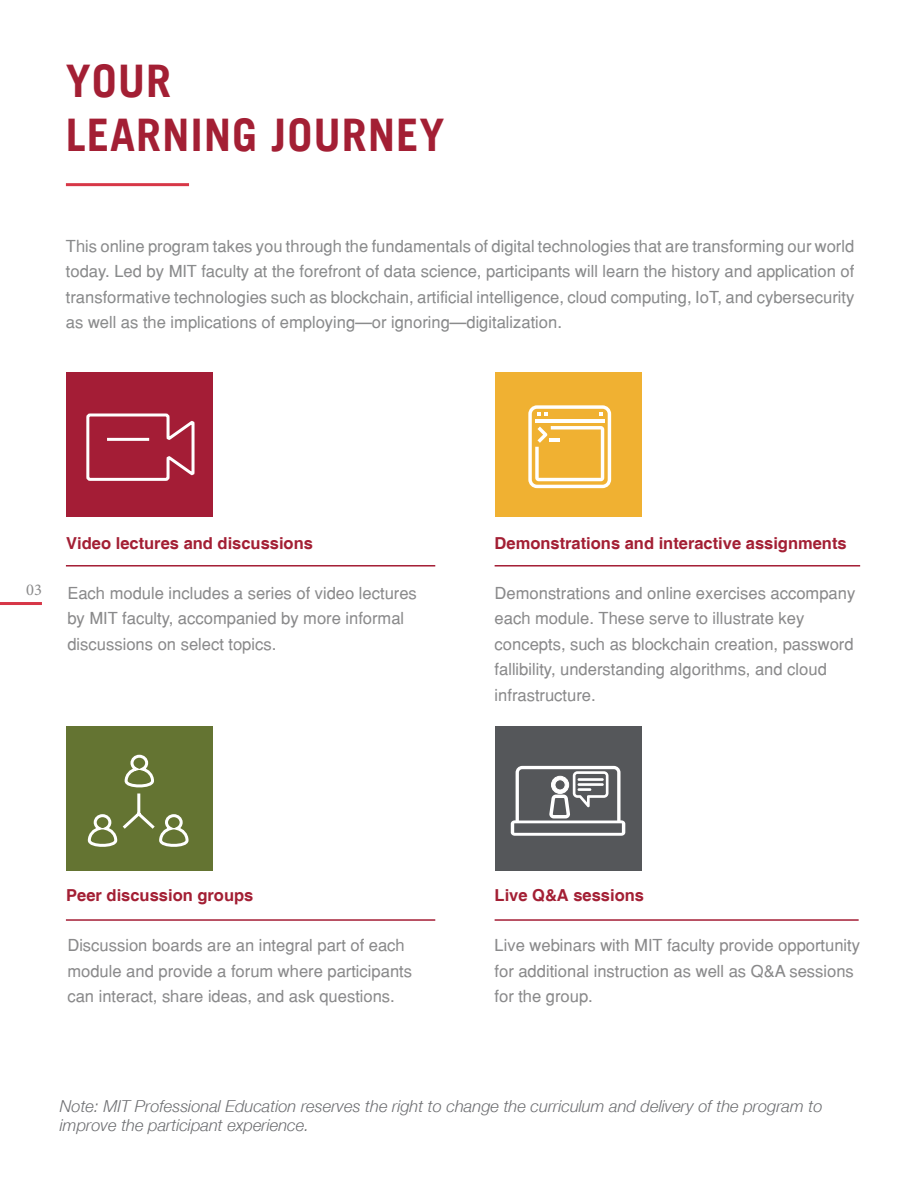
<style>
.page{position:relative;width:918px;height:1188px;background:#fff}
.page>*{position:absolute;margin:0;border:0;box-sizing:border-box;transform-origin:0 0}
.t1{font:700 45px/54px "Trade Gothic LT";letter-spacing:.02em;color:#a31f34}
.t2{font:16.5px/25.5px "Helvetica";color:#8a8a8b}
.t3{font:16.5px/25.5px "Helvetica";color:#8a8b8c;text-align:justify}
.t4{font:italic 16.5px/19.8px "Helvetica Neue";color:#6d6e71}
.t5{font:700 16.5px "Helvetica";color:#a31f34}
.t6{font:16.5px "Minion Pro";color:#8a8a8b}
</style>
<div class="page">
<hr style="left:66px;top:183px;width:123px;height:3px;background:#d73747">
<hr style="left:66px;top:565px;width:369px;height:2px;background:#a41d35">
<hr style="left:66px;top:919px;width:369px;height:2px;background:#a41d35">
<hr style="left:495px;top:565px;width:365px;height:2px;background:#a41d35">
<hr style="left:495px;top:919px;width:364px;height:2px;background:#a41d35">
<div style="left:66px;top:373px;width:147px;height:144px;background:#a41d36"></div>
<div style="left:66px;top:726px;width:147px;height:145px;background:#647432"></div>
<div style="left:495px;top:373px;width:146px;height:144px;background:#f0b132"></div>
<div style="left:495px;top:726px;width:146px;height:145px;background:#55575a"></div>
<svg style="left:86px;top:413px;width:109px;height:68px"></svg>
<svg style="left:87px;top:754px;width:102px;height:93px"></svg>
<svg style="left:511px;top:766px;width:114px;height:70px"></svg>
<svg style="left:528px;top:405px;width:83px;height:83px"></svg>
<hr style="left:549px;top:438px;width:10px;height:4px;background:#fff">
<hr style="left:0;top:602px;width:42px;height:3px;background:#d73747">
<h1 class="t1" style="left:66px;top:53px;width:380px">YOUR<br>LEARNING JOURNEY</h1>
<p class="t3" style="left:66px;top:233px;width:790px">This online program takes you through the fundamentals of digital technologies that are transforming our world today. Led by MIT faculty at the forefront of data science, participants will learn the history and application of transformative technologies such as blockchain, artificial intelligence, cloud computing, IoT, and cybersecurity as well as the implications of employing—or ignoring—digitalization.</p>
<p class="t6" style="left:26px;top:579px;width:17px">03</p>
<p class="t5" style="left:66px;top:533px;width:248px">Video lectures and discussions</p>
<p class="t5" style="left:495px;top:533px;width:354px">Demonstrations and interactive assignments</p>
<p class="t2" style="left:67px;top:580px;width:351px">Each module includes a series of video lectures by MIT faculty, accompanied by more informal discussions on select topics.</p>
<p class="t2" style="left:495px;top:580px;width:362px">Demonstrations and online exercises accompany each module. These serve to illustrate key concepts, such as blockchain creation, password fallibility, understanding algorithms, and cloud infrastructure.</p>
<p class="t5" style="left:66px;top:885px;width:189px">Peer discussion groups</p>
<p class="t5" style="left:495px;top:885px;width:151px">Live Q&amp;A sessions</p>
<p class="t2" style="left:67px;top:933px;width:346px">Discussion boards are an integral part of each module and provide a forum where participants can interact, share ideas, and ask questions.</p>
<p class="t2" style="left:495px;top:933px;width:367px">Live webinars with MIT faculty provide opportunity for additional instruction as well as Q&amp;A sessions for the group.</p>
<p class="t4" style="left:60px;top:1096px;width:764px">Note: MIT Professional Education reserves the right to change the curriculum and delivery of the program to improve the participant experience.</p>
</div>
